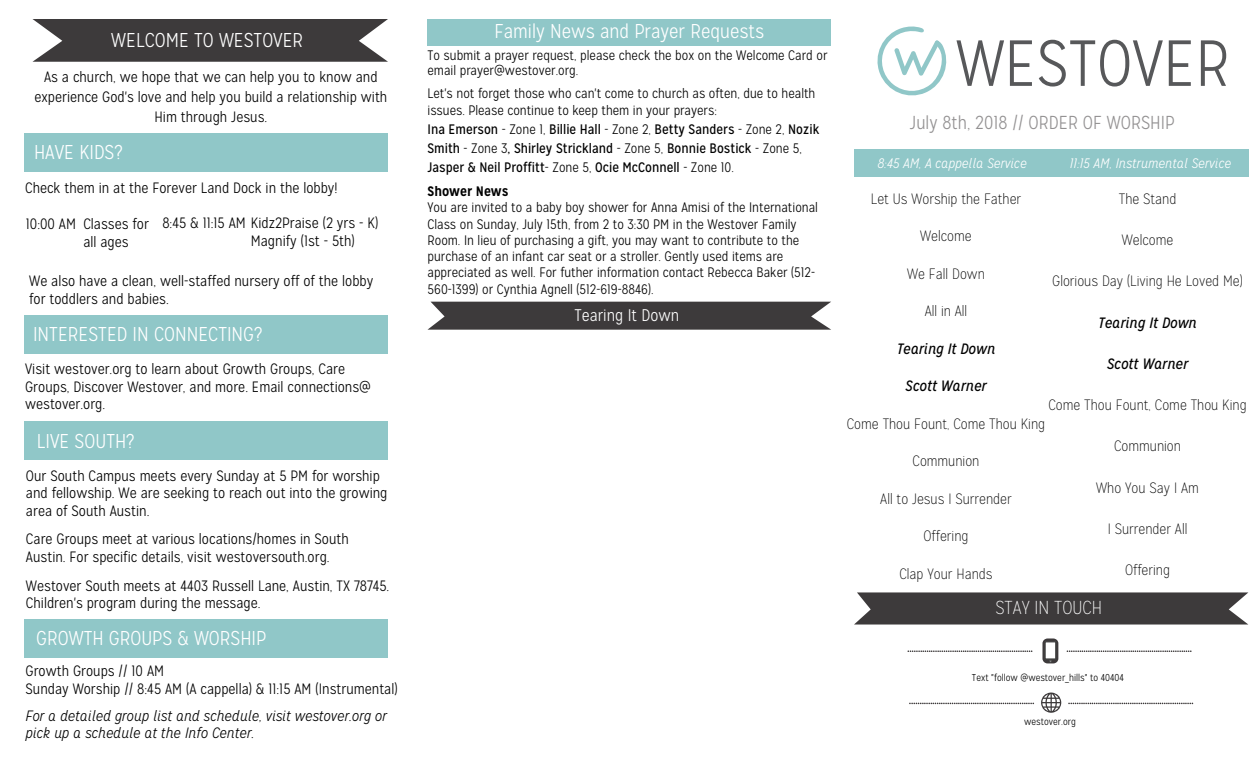
<style>
.page{position:relative;width:1260px;height:765px;background:#fff}
.page>*{position:absolute;margin:0;border:0;box-sizing:border-box;transform-origin:0 0}
.t1{font:300 65px "Mission Gothic";color:#57585a}
.t2{font:300 20px "Mission Gothic";color:#fff}
.t3{font:300 18.75px "Mission Gothic";color:#939192}
.t4{font:100 18.75px "Mission Gothic";color:#fff}
.t5{font:300 16.88px "Mission Gothic";color:#fff}
.Paragraph_Style_1{font:300 15px/17.5px "Mission Gothic";color:#000}
.Paragraph_Style_2{font:100 15px "Mission Gothic";color:#000}
.t6{font:italic 300 15px/17.5px "Mission Gothic";color:#000}
.Paragraph_Style_2-2{font:italic 15px "Mission Gothic";color:#000}
._2_pt_space{font:300 13.75px/16.2px "Mission Gothic";color:#000}
._2_pt_space-2{font:13.75px/18.8px "Mission Gothic";color:#000}
.t7{font:italic 300 13.75px "Mission Gothic";color:#fff}
.t8{font:700 13.75px "Mission Gothic";color:#000}
.Paragraph_Style_2-3{font:300 10px "Mission Gothic";color:#000}
.s1{font-weight:300}
</style>
<div class="page">
<svg style="left:1041px;top:693px;width:20px;height:20px"></svg>
<div style="left:24px;top:619px;width:364px;height:39px;background:#90c7c8"></div>
<div style="left:24px;top:315px;width:364px;height:39px;background:#90c7c8"></div>
<div style="left:1042px;top:638px;width:16px;height:25px;background:#3d3a3b;border-radius:5px"></div>
<div style="left:1045px;top:642px;width:11px;height:17px;background:#fff;border:1px solid #484948"></div>
<svg style="left:877px;top:26px;width:70px;height:70px"></svg>
<svg style="left:1067px;top:650px;width:125px;height:2px"></svg>
<svg style="left:909px;top:703px;width:125px;height:1px"></svg>
<svg style="left:1068px;top:703px;width:125px;height:1px"></svg>
<div style="left:24px;top:133px;width:364px;height:39px;background:#90c7c8"></div>
<div style="left:24px;top:422px;width:364px;height:38px;background:#90c7c8"></div>
<svg style="left:33px;top:19px;width:355px;height:43px;background:#4d4b4c"></svg>
<svg style="left:854px;top:592px;width:394px;height:33px;background:#4b4849"></svg>
<div style="left:854px;top:149px;width:200px;height:28px;background:#90c7c8"></div>
<div style="left:1053px;top:149px;width:195px;height:28px;background:#90c7c8"></div>
<div style="left:428px;top:19px;width:403px;height:26px;background:#90c7c8"></div>
<svg style="left:428px;top:302px;width:403px;height:28px;background:#484546"></svg>
<svg style="left:907px;top:650px;width:125px;height:2px"></svg>
<p class="t2" style="left:111px;top:28px;width:194px">WELCOME TO WESTOVER</p>
<p class="Paragraph_Style_1" style="left:34px;top:67px;width:354px;line-height:20px;text-align:center">As a church, we hope that we can help you to know and experience God's love and help you build a relationship with<br>Him through Jesus.</p>
<p class="t2" style="left:34px;top:140px;width:90px">HAVE KIDS?</p>
<p class="Paragraph_Style_1" style="left:25px;top:179px;width:314px">Check them in at the Forever Land Dock in the lobby!</p>
<p class="Paragraph_Style_1" style="left:83px;top:215px;width:67px">Classes for</p>
<p class="Paragraph_Style_1" style="left:83px;top:233px;width:47px">all ages</p>
<p class="Paragraph_Style_1" style="left:162px;top:214px;width:217px">8:45 &amp; 11:15 AM Kidz2Praise (2 yrs - K)</p>
<p class="Paragraph_Style_1" style="left:251px;top:232px;width:106px">Magnify (1st - 5th)</p>
<p class="Paragraph_Style_1" style="left:29px;top:272px;width:346px;line-height:18px">We also have a clean, well-staffed nursery off of the lobby for toddlers and babies.</p>
<p class="Paragraph_Style_1" style="left:26px;top:215px;width:52px">10:00 AM</p>
<p class="t2" style="left:33px;top:322px;width:231px">INTERESTED IN CONNECTING?</p>
<p class="Paragraph_Style_1" style="left:25px;top:360px;width:347px">Visit westover.org to learn about Growth Groups, Care<br>Groups, Discover Westover, and more. Email connections@ westover.org.</p>
<p class="t2" style="left:37px;top:429px;width:99px">LIVE SOUTH?</p>
<p class="Paragraph_Style_1" style="left:26px;top:467px;width:363px">Our South Campus meets every Sunday at 5 PM for worship and fellowship. We are seeking to reach out into the growing area of South Austin.</p>
<p class="Paragraph_Style_1" style="left:26px;top:531px;width:324px;line-height:18px">Care Groups meet at various locations/homes in South<br>Austin. For specific details, visit westoversouth.org.</p>
<p class="Paragraph_Style_1" style="left:26px;top:577px;width:365px">Westover South meets at 4403 Russell Lane, Austin, TX 78745.<br>Children's program during the message.</p>
<p class="t2" style="left:36px;top:627px;width:232px">GROWTH GROUPS &amp; WORSHIP</p>
<p class="Paragraph_Style_1" style="left:26px;top:663px;width:140px">Growth Groups // 10 AM</p>
<p class="Paragraph_Style_1" style="left:26px;top:680px;width:374px">Sunday Worship // 8:45 AM (A cappella) &amp; 11:15 AM (Instrumental)</p>
<p class="t6" style="left:26px;top:707px;width:363px">For a detailed group list and schedule, visit westover.org or pick up a schedule at the Info Center.</p>
<p class="t2" style="left:494px;top:20px;width:271px">Family News and Prayer Requests</p>
<p class="_2_pt_space" style="left:428px;top:48px;width:401px;line-height:15px">To submit a prayer request, please check the box on the Welcome Card or email prayer@westover.org.</p>
<p class="_2_pt_space" style="left:428px;top:86px;width:389px">Let's not forget those who can't come to church as often, due to health issues. Please continue to keep them in your prayers:</p>
<p class="_2_pt_space-2" style="left:428px;top:120px;width:393px">Ina Emerson <span class="s1">- Zone 1,</span> Billie Hall <span class="s1">- Zone 2,</span> Betty Sanders <span class="s1">- Zone 2,</span> Nozik<br>Smith <span class="s1">- Zone 3</span>, Shirley Strickland <span class="s1">- Zone 5,</span> Bonnie Bostick <span class="s1">- Zone 5,<br></span>Jasper &amp; Neil Proffitt<span class="s1">- Zone 5,</span> Ocie McConnell <span class="s1">- Zone 10.</span></p>
<p class="t8" style="left:428px;top:183px;width:83px">Shower News</p>
<p class="_2_pt_space" style="left:428px;top:200px;width:392px">You are invited to a baby boy shower for Anna Amisi of the International Class on Sunday, July 15th, from 2 to 3:30 PM in the Westover Family Room. In lieu of purchasing a gift, you may want to contribute to the purchase of an infant car seat or a stroller. Gently used items are appreciated as well. For futher information contact Rebecca Baker (512- 560-1399) or Cynthia Agnell (512-619-8846).</p>
<p class="t5" style="left:574px;top:306px;width:106px">Tearing It Down</p>
<p class="t1" style="left:956px;top:25px;width:276px">WESTOVER</p>
<p class="t3" style="left:910px;top:112px;width:266px">July 8th, 2018 // ORDER OF WORSHIP</p>
<p class="t7" style="left:878px;top:155px;width:151px">8:45 AM, A cappella Service</p>
<p class="t7" style="left:1070px;top:155px;width:163px">11:15 AM, Instrumental Service</p>
<p class="Paragraph_Style_2" style="left:1119px;top:190px;width:59px">The Stand</p>
<p class="Paragraph_Style_2" style="left:1122px;top:231px;width:53px">Welcome</p>
<p class="Paragraph_Style_2" style="left:1052px;top:273px;width:192px">Glorious Day (Living He Loved Me)</p>
<p class="Paragraph_Style_2-2" style="left:1098px;top:313px;width:100px">Tearing It Down</p>
<p class="Paragraph_Style_2-2" style="left:1107px;top:355px;width:83px">Scott Warner</p>
<p class="Paragraph_Style_2" style="left:1048px;top:396px;width:200px">Come Thou Fount, Come Thou King</p>
<p class="Paragraph_Style_2" style="left:1114px;top:438px;width:68px">Communion</p>
<p class="Paragraph_Style_2" style="left:1096px;top:479px;width:104px">Who You Say I Am</p>
<p class="Paragraph_Style_2" style="left:1108px;top:520px;width:81px">I Surrender All</p>
<p class="Paragraph_Style_2" style="left:1125px;top:561px;width:46px">Offering</p>
<p class="Paragraph_Style_2" style="left:871px;top:190px;width:152px">Let Us Worship the Father</p>
<p class="Paragraph_Style_2" style="left:920px;top:228px;width:53px">Welcome</p>
<p class="Paragraph_Style_2" style="left:907px;top:265px;width:79px">We Fall Down</p>
<p class="Paragraph_Style_2" style="left:925px;top:303px;width:44px">All in All</p>
<p class="Paragraph_Style_2-2" style="left:897px;top:340px;width:100px">Tearing It Down</p>
<p class="Paragraph_Style_2-2" style="left:905px;top:377px;width:83px">Scott Warner</p>
<p class="Paragraph_Style_2" style="left:847px;top:415px;width:200px">Come Thou Fount, Come Thou King</p>
<p class="Paragraph_Style_2" style="left:913px;top:453px;width:68px">Communion</p>
<p class="Paragraph_Style_2" style="left:880px;top:490px;width:133px">All to Jesus I Surrender</p>
<p class="Paragraph_Style_2" style="left:924px;top:528px;width:46px">Offering</p>
<p class="Paragraph_Style_2" style="left:899px;top:565px;width:95px">Clap Your Hands</p>
<p class="t4" style="left:995px;top:597px;width:108px">STAY IN TOUCH</p>
<p class="Paragraph_Style_2-3" style="left:972px;top:671px;width:154px">Text "follow @westover_hills" to 40404</p>
<p class="Paragraph_Style_2-3" style="left:1024px;top:716px;width:53px">westover.org</p>
</div>
